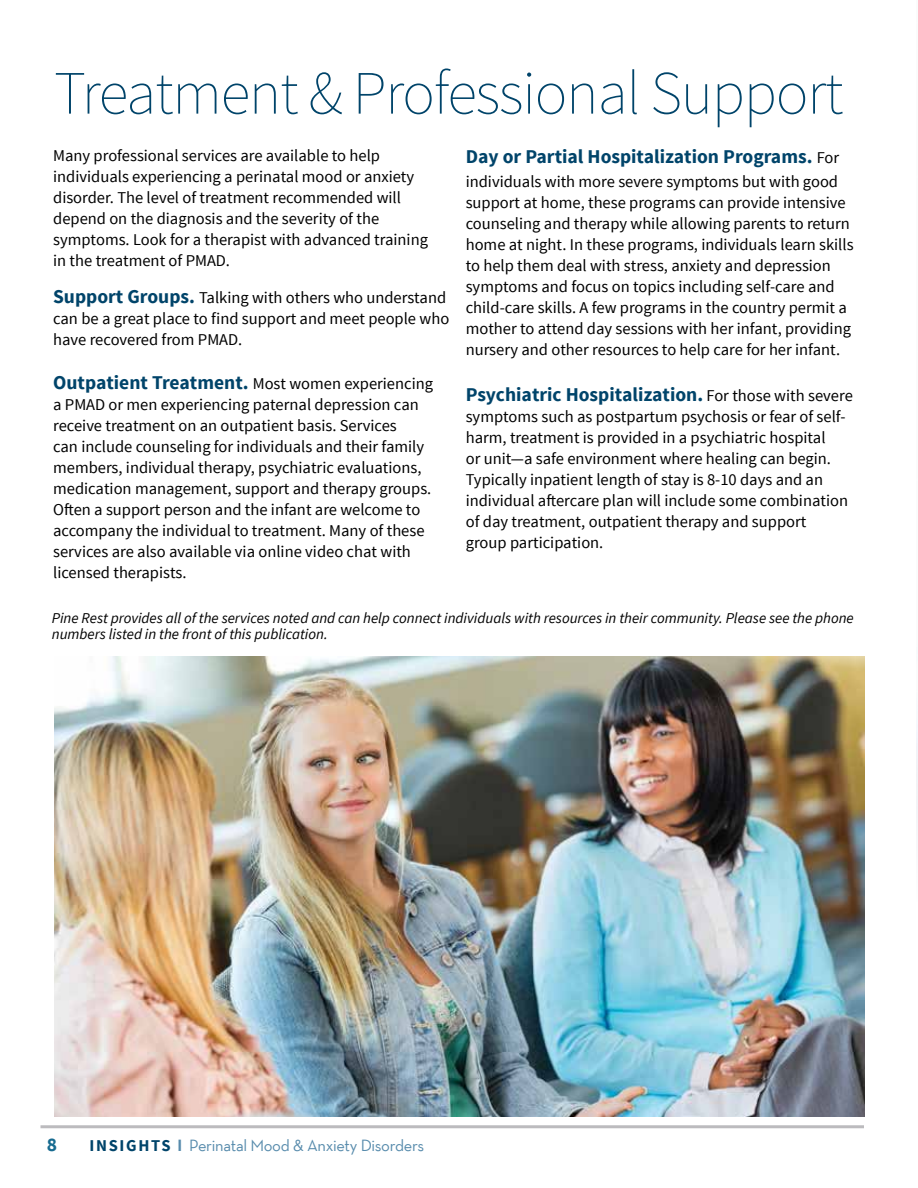
<style>
.page{position:relative;width:918px;height:1188px;background:#fff}
.page>*{position:absolute;margin:0;border:0;box-sizing:border-box;transform-origin:0 0}
.t1{font:200 61.5px "Source Sans Pro";letter-spacing:-.02em;color:#00446a}
.t2{font:700 19.5px "Source Sans Pro";color:#00446a}
.t3{font:700 19.5px "Source Sans Pro";color:#176b90}
.t4{font:16.5px/21px "Source Sans Pro";color:#000}
.t5{font:16.5px "Neutra Text";letter-spacing:-.02em;color:#578bac}
.t6{font:italic 15px/16.5px "Source Sans Pro";color:#000}
.s1{font-weight:400;font-size:16.5px;color:#000}
.s2{font-weight:700;font-size:19.5px;color:#00446a}
.s3{font-family:"Source Sans Pro";font-weight:700;color:#00446a}
.s4{font-weight:700}
</style>
<div class="page">
<hr style="left:41px;top:1125px;width:823px;height:3px;background:#bcbbbe">
<img style="left:54px;top:656px;width:810px;height:461px">
<img style="left:917px;top:732px;width:1px;height:91px">
<h1 class="t1" style="left:54px;top:68px;width:791px">Treatment &amp; Professional Support</h1>
<p class="t2" style="left:466px;top:149px;width:375px">Day or Partial Hospitalization Programs. <span class="s1">For</span></p>
<p class="t4" style="left:466px;top:171px;width:389px">individuals with more severe symptoms but with good support at home, these programs can provide intensive counseling and therapy while allowing parents to return home at night. In these programs, individuals learn skills to help them deal with stress, anxiety and depression symptoms and focus on topics including self-care and child-care skills. A few programs in the country permit a mother to attend day sessions with her infant, providing nursery and other resources to help care for her infant.</p>
<p class="t2" style="left:466px;top:387px;width:389px">Psychiatric Hospitalization. <span class="s1">For those with severe</span></p>
<p class="t4" style="left:466px;top:408px;width:384px">symptoms such as postpartum psychosis or fear of self&shy;harm, treatment is provided in a psychiatric hospital<br>or unit—a safe environment where healing can begin.<br>Typically inpatient length of stay is 8-10 days and an individual aftercare plan will include some combination of day treatment, outpatient therapy and support group participation.</p>
<p class="t4" style="left:53px;top:145px;width:376px">Many professional services are available to help individuals experiencing a perinatal mood or anxiety disorder. The level of treatment recommended will depend on the diagnosis and the severity of the symptoms. Look for a therapist with advanced training in the treatment of PMAD.</p>
<p class="t4" style="left:53px;top:287px;width:398px"><span class="s2">Support Groups.</span> Talking with others who understand can be a great place to find support and meet people who have recovered from PMAD.</p>
<p class="t4" style="left:53px;top:373px;width:381px"><span class="s2">Outpatient Treatment.</span> Most women experiencing a PMAD or men experiencing paternal depression can receive treatment on an outpatient basis. Services<br>can include counseling for individuals and their family members, individual therapy, psychiatric evaluations, medication management, support and therapy groups.<br>Often a support person and the infant are welcome to accompany the individual to treatment. Many of these services are also available via online video chat with licensed therapists.</p>
<p class="t6" style="left:52px;top:610px;width:803px">Pine Rest provides all of the services noted and can help connect individuals with resources in their community. Please see the phone numbers listed in the front of this publication.</p>
<p class="t3" style="left:47px;top:1137px;width:12px">8</p>
<p class="t5" style="left:90px;top:1139px;width:336px"><span class="s3">INSIGHTS</span> <span class="s4">I</span> Perinatal Mood &amp; Anxiety Disorders</p>
</div>
